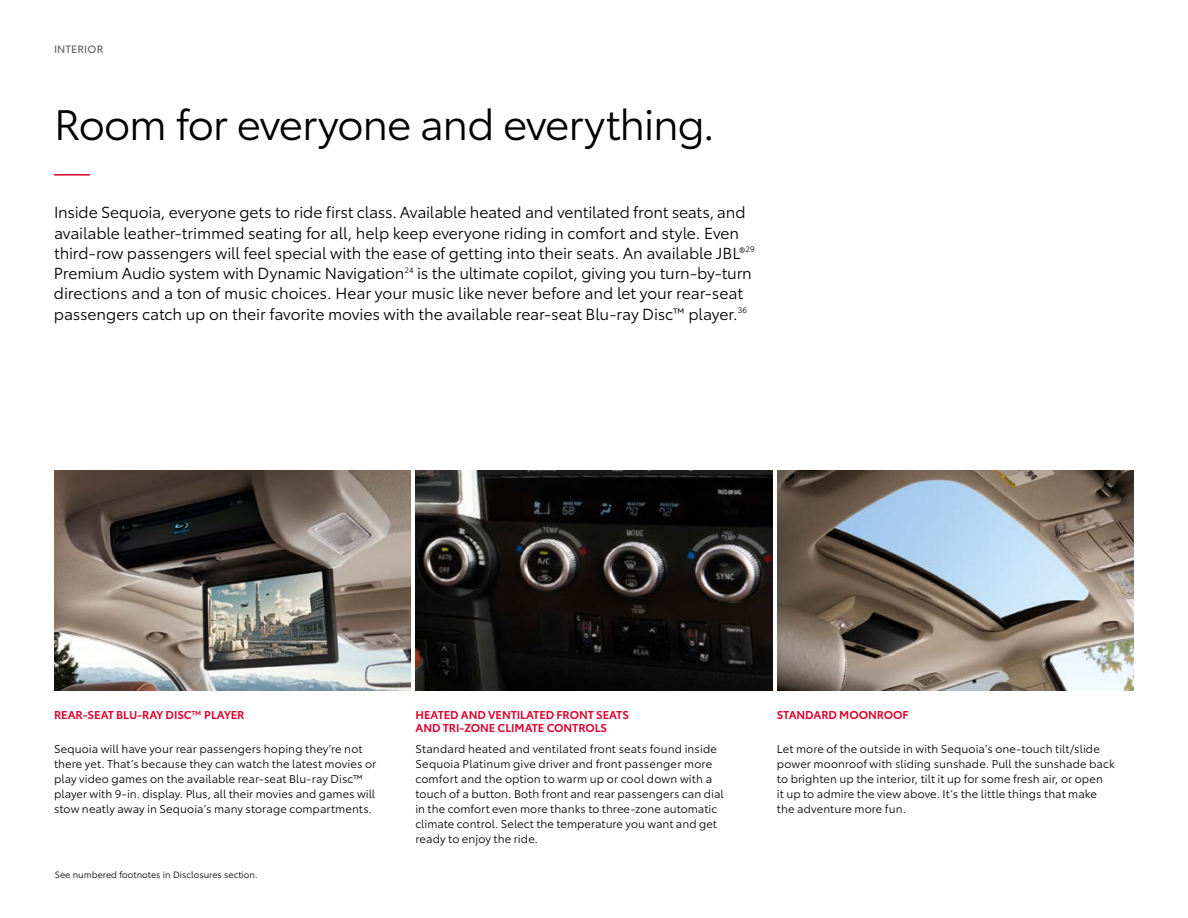
<style>
.page{position:relative;width:1188px;height:918px;background:#fff}
.page>*{position:absolute;margin:0;border:0;box-sizing:border-box;transform-origin:0 0}
.t1{font:42px "Toyota Type";letter-spacing:-.03em;color:#000}
.t2{font:15.75px/20.2px "Toyota Type";letter-spacing:-.01em;color:#000}
.t3{font:11.25px/15px "Toyota Type";letter-spacing:.005em;color:#000}
.t4{font:600 11.25px/12.8px "Toyota Type";letter-spacing:-.005em;color:#dc002e}
.t5{font:10.5px "Toyota Type";letter-spacing:.015em;color:#5f6062}
.t6{font:9px "Toyota Type";color:#000}
.s1{font-size:13.5px}
</style>
<div class="page">
<img style="left:777px;top:470px;width:357px;height:221px">
<img style="left:54px;top:470px;width:357px;height:221px">
<img style="left:416px;top:470px;width:356px;height:221px">
<hr style="left:54px;top:174px;width:36px;height:2px;background:#dc002e">
<p class="t5" style="left:54px;top:41px;width:51px">INTERIOR</p>
<h1 class="t1" style="left:54px;top:93px;width:662px">Room for everyone and everything.</h1>
<p class="t2" style="left:54px;top:201px;width:702px">Inside Sequoia, everyone gets to ride first class. Available heated and ventilated front seats, and available leather-trimmed seating for all, help keep everyone riding in comfort and style. Even third-row passengers will feel special with the ease of getting into their seats. An available JBL<span class="s1">®</span><sup>29<br></sup>Premium Audio system with Dynamic Navigation<sup>24</sup> is the ultimate copilot, giving you turn-by-turn directions and a ton of music choices. Hear your music like never before and let your rear-seat passengers catch up on their favorite movies with the available rear-seat Blu-ray Disc<span class="s1">™</span> player.<sup>36</sup></p>
<p class="t4" style="left:54px;top:708px;width:192px">REAR-SEAT BLU-RAY DISC™ PLAYER</p>
<p class="t3" style="left:54px;top:741px;width:324px">Sequoia will have your rear passengers hoping they’re not there yet. That’s because they can watch the latest movies or play video games on the available rear-seat Blu-ray Disc™ player with 9-in. display. Plus, all their movies and games will stow neatly away in Sequoia’s many storage compartments.</p>
<p class="t6" style="left:55px;top:868px;width:204px">See numbered footnotes in Disclosures section.</p>
<p class="t4" style="left:415px;top:708px;width:215px">HEATED AND VENTILATED FRONT SEATS<br>AND TRI-ZONE CLIMATE CONTROLS</p>
<p class="t3" style="left:415px;top:741px;width:310px">Standard heated and ventilated front seats found inside Sequoia Platinum give driver and front passenger more comfort and the option to warm up or cool down with a touch of a button. Both front and rear passengers can dial in the comfort even more thanks to three-zone automatic climate control. Select the temperature you want and get ready to enjoy the ride.</p>
<p class="t4" style="left:777px;top:708px;width:133px">STANDARD MOONROOF</p>
<p class="t3" style="left:777px;top:741px;width:339px">Let more of the outside in with Sequoia’s one-touch tilt/slide power moonroof with sliding sunshade. Pull the sunshade back to brighten up the interior, tilt it up for some fresh air, or open<br>it up to admire the view above. It’s the little things that make the adventure more fun.</p>
</div>
